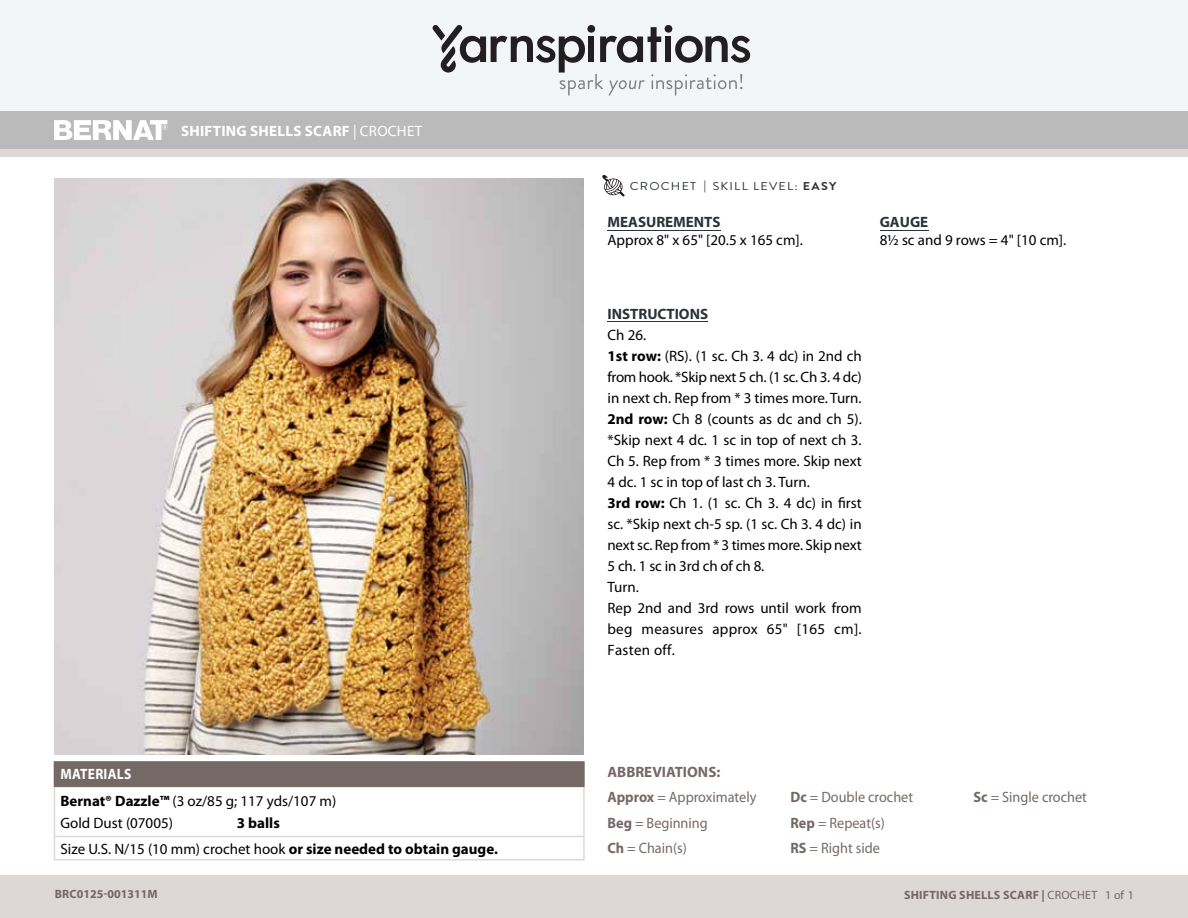
<style>
.page{position:relative;width:1188px;height:918px;background:#fff}
.page>*{position:absolute;margin:0;border:0;box-sizing:border-box;transform-origin:0 0}
.t1{font:15px/21px "Myriad Pro";color:#000}
.t2{font:15px/25.5px "Myriad Pro";color:#756966;scale:.95 1}
.t3{font:700 15px/25.5px "Myriad Pro";color:#000}
.t4{font:700 15px "Myriad Pro";letter-spacing:.02em;color:#fff}
.t5{font:700 15px "Myriad Pro";color:#756966}
.Pattern_Title{font:15px "Myriad Pro";letter-spacing:.02em;color:#fff}
.t6{font:700 12px "Myriad Pro";letter-spacing:.02em;color:#746865}
.t7{font:700 12px "Myriad Pro";letter-spacing:.02em;color:#756966}
.t8{font:700 12px "Myriad Pro";color:#746865}
.t9{font:11.4px "Brandon Grotesque";letter-spacing:.1em;color:#2c3034;scale:1.1 1}
.s1{font-weight:400}
.s2{font-weight:700;color:#fff}
.s3{font-weight:700}
.s4{font-weight:700;color:#2e3236}
</style>
<div class="page">
<div style="left:0;top:875px;width:1188px;height:43px;background:#ddd7d6"></div>
<div style="left:0;top:149px;width:1188px;height:9px;background:#ddd7d6"></div>
<div style="left:0;top:111px;width:1188px;height:38px;background:#bababa"></div>
<svg style="left:54px;top:120px;width:113px;height:20px"></svg>
<div style="left:0;top:0;width:1188px;height:111px;background:#f3f6f7"></div>
<svg style="left:433px;top:25px;width:318px;height:71px"></svg>
<div style="left:54px;top:762px;width:530px;height:24px;background:#756966"></div>
<hr style="left:583px;top:763px;width:2px;height:23px;background:#756966">
<hr style="left:54px;top:761px;width:531px;height:2px;background:#756966">
<hr style="left:54px;top:787px;width:1px;height:49px;background:#ddd8d7">
<hr style="left:583px;top:787px;width:2px;height:49px;background:#ddd8d7">
<hr style="left:54px;top:786px;width:531px;height:1px;background:#756966">
<svg style="left:54px;top:837px;width:1px;height:22px"></svg>
<hr style="left:583px;top:837px;width:2px;height:22px;background:#ddd8d7">
<hr style="left:54px;top:836px;width:531px;height:1px;background:#ddd8d7">
<hr style="left:54px;top:859px;width:531px;height:1px;background:#ddd8d7">
<img style="left:54px;top:179px;width:530px;height:576px">
<hr style="left:608px;top:321px;width:100px;height:1px;background:#2e3236">
<hr style="left:608px;top:230px;width:113px;height:1px;background:#2e3236">
<hr style="left:880px;top:230px;width:48px;height:1px;background:#2e3236">
<svg style="left:602px;top:175px;width:23px;height:22px"></svg>
<p class="t4" style="left:181px;top:121px;width:249px">SHIFTING SHELLS SCARF <span class="s1">| CROCHET</span></p>
<p class="Pattern_Title" style="left:353px;top:122px;width:71px">| CROCHET</p>
<p class="t1" style="left:60px;top:761px;width:277px;line-height:26.7px"><span class="s2">MATERIALS<br></span><span class="s3">Bernat® Dazzle™</span> (3 oz/85 g; 117 yds/107 m)</p>
<p class="t1" style="left:60px;top:813px;width:114px">Gold Dust (07005)</p>
<p class="t3" style="left:60px;top:810px;width:439px;text-indent:176px">3 balls<br><span class="s1">Size U.S. N/15 (10 mm) crochet hook</span> or size needed to obtain gauge.</p>
<p class="t9" style="left:630px;top:178px;width:189px">CROCHET <span class="s3">|</span> SKILL LEVEL: <span class="s3">EASY</span></p>
<p class="t1" style="left:608px;top:213px;width:197px;line-height:18px"><span class="s4">MEASUREMENTS<br></span>Approx 8" x 65" [20.5 x 165 cm].</p>
<p class="t1" style="left:880px;top:213px;width:188px;line-height:18px"><span class="s4">GAUGE<br></span>8½ sc and 9 rows = 4" [10 cm].</p>
<p class="t1" style="left:607px;top:303px;width:256px"><span class="s4">INSTRUCTIONS<br></span>Ch 26.<br><span class="s3">1st row:</span> (RS). (1 sc. Ch 3. 4 dc) in 2nd ch from hook. *Skip next 5 ch. (1 sc. Ch 3. 4 dc) in next ch. Rep from * 3 times more. Turn.<br><span class="s3">2nd row:</span> Ch 8 (counts as dc and ch 5). *Skip next 4 dc. 1 sc in top of next ch 3.<br>Ch 5. Rep from * 3 times more. Skip next<br>4 dc. 1 sc in top of last ch 3. Turn.<br><span class="s3">3rd row:</span> Ch 1. (1 sc. Ch 3. 4 dc) in first sc. *Skip next ch-5 sp. (1 sc. Ch 3. 4 dc) in next sc. Rep from * 3 times more. Skip next<br>5 ch. 1 sc in 3rd ch of ch 8.<br>Turn.<br>Rep 2nd and 3rd rows until work from beg measures approx 65" [165 cm].<br>Fasten off.</p>
<p class="t5" style="left:607px;top:762px;width:114px">ABBREVIATIONS:</p>
<p class="t2" style="left:608px;top:784px;width:158px"><span class="s3">Approx</span> = Approximately<br><span class="s3">Beg</span> = Beginning<br><span class="s3">Ch</span> = Chain(s)</p>
<p class="t2" style="left:790px;top:784px;width:131px"><span class="s3">Dc</span> = Double crochet<br><span class="s3">Rep</span> = Repeat(s)<br><span class="s3">RS</span> = Right side</p>
<p class="t2" style="left:973px;top:784px;width:121px"><span class="s3">Sc</span> = Single crochet</p>
<p class="t8" style="left:55px;top:886px;width:105px">BRC0125-001311M</p>
<p class="t7" style="left:930px;top:886px;width:237px">SHIFTING SHELLS SCARF | <span class="s1">CROCHET</span> 1 of 1</p>
<p class="t6" style="left:904px;top:887px;width:231px">SHIFTING SHELLS SCARF | <span class="s1">CROCHET 1 of 1</span></p>
</div>
